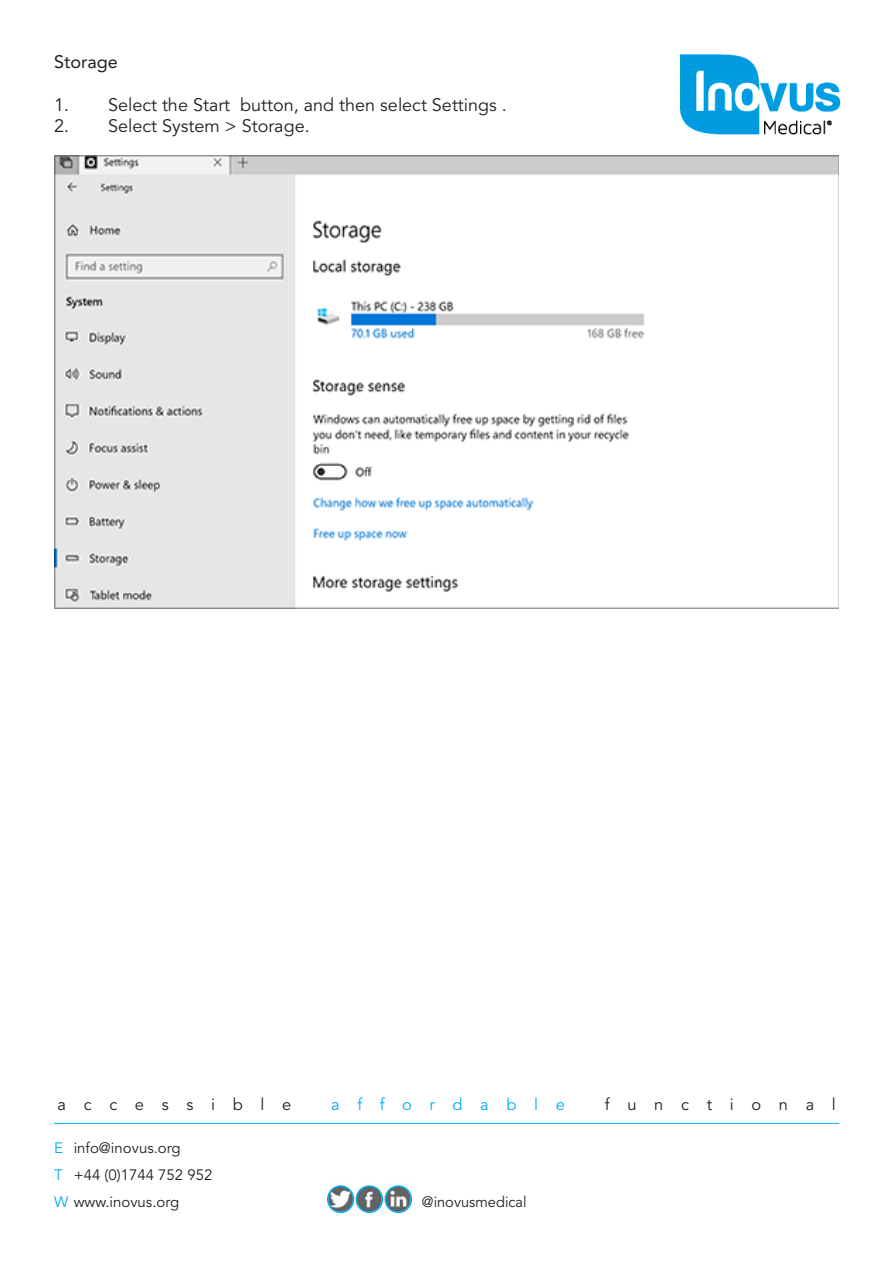
<style>
.page{position:relative;width:893px;height:1263px;background:#fff}
.page>*{position:absolute;margin:0;border:0;box-sizing:border-box;transform-origin:0 0}
.t1{font:18px "Avenir LT Std";color:#231f20}
.t2{font:18px "Avenir LT Std";color:#231f20}
.t3{font:16.5px "Avenir LT Std";letter-spacing:1.07em;color:#231f20}
.t4{font:16.5px "Avenir LT Std";letter-spacing:1.07em;color:#00aeef}
.t5{font:15px/27px "Avenir LT Std";color:#231f20}
.s1{color:#00aeef}
</style>
<div class="page">
<img style="left:55px;top:155px;width:784px;height:454px">
<hr style="left:54px;top:1123px;width:785px;height:1px;background:#00aeef">
<img style="left:327px;top:1185px;width:86px;height:29px">
<div style="left:327px;top:1185px;width:27px;height:28px;border:2px solid #00aeef;border-radius:50%"></div>
<div style="left:356px;top:1185px;width:27px;height:28px;border:2px solid #00aeef;border-radius:50%"></div>
<div style="left:385px;top:1185px;width:27px;height:28px;border:2px solid #00aeef;border-radius:50%"></div>
<img style="left:680px;top:54px;width:161px;height:80px">
<p class="t2" style="left:54px;top:51px;width:65px">Storage</p>
<p class="t1" style="left:54px;top:94px;width:454px">1. Select the Start button, and then select Settings .</p>
<p class="t1" style="left:54px;top:116px;width:257px">2. Select System &gt; Storage.</p>
<p class="t3" style="left:58px;top:1094px;width:235px">accessible</p>
<p class="t4" style="left:331px;top:1094px;width:235px">affordable</p>
<p class="t3" style="left:605px;top:1094px;width:232px">functional</p>
<p class="t5" style="left:54px;top:1135px;width:160px"><span class="s1">E</span> info@inovus.org<br><span class="s1">T</span> +44 (0)1744 752 952<br><span class="s1">W</span> www.inovus.org</p>
<p class="t5" style="left:422px;top:1188px;width:106px">@inovusmedical</p>
</div>
